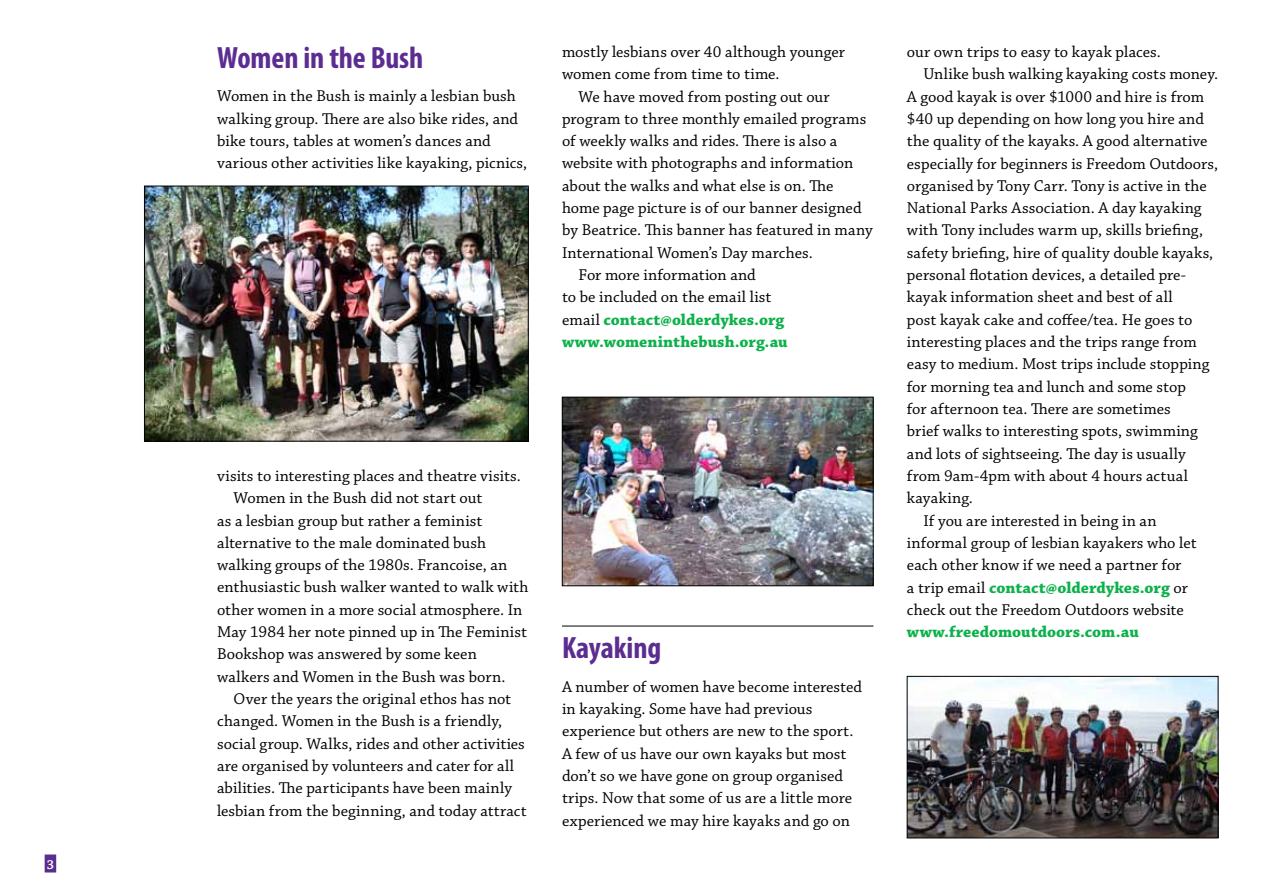
<style>
.page{position:relative;width:1263px;height:893px;background:#fff}
.page>*{position:absolute;margin:0;border:0;box-sizing:border-box;transform-origin:0 0}
.t1{font:700 condensed 30.9px "Myriad Pro";letter-spacing:-.005em;color:#5c2d91}
.t2{font:16.5px/22.4px "Chaparral Pro";letter-spacing:.005em;color:#000}
.t3{font:700 16.5px "Chaparral Pro";color:#0db14b}
.t4{font:600 13.5px "Chaparral Pro";color:#fff}
.s1{font-weight:400;color:#000}
</style>
<div class="page">
<hr style="left:562px;top:626px;width:311px;height:1px;background:#000">
<img style="left:146px;top:188px;width:380px;height:251px">
<div style="left:144px;top:186px;width:384px;height:255px;border:1px solid #000"></div>
<img style="left:909px;top:678px;width:307px;height:158px">
<div style="left:907px;top:676px;width:311px;height:162px;border:1px solid #000"></div>
<img style="left:564px;top:399px;width:307px;height:185px">
<div style="left:562px;top:397px;width:311px;height:189px;border:1px solid #000"></div>
<div style="left:45px;top:854px;width:11px;height:18px;background:#5c2d91"></div>
<p class="t4" style="left:47px;top:857px;width:9px">3</p>
<h1 class="t1" style="left:217px;top:38px;width:208px">Women in the Bush</h1>
<p class="t2" style="left:217px;top:86px;width:312px">Women in the Bush is mainly a lesbian bush walking group. There are also bike rides, and bike tours, tables at women’s dances and various other activities like kayaking, picnics,</p>
<p class="t2" style="left:562px;top:41px;width:284px">mostly lesbians over 40 although younger women come from time to time.</p>
<p class="t2" style="left:578px;top:86px;width:253px">We have moved from posting out our</p>
<p class="t2" style="left:562px;top:108px;width:306px">program to three monthly emailed programs</p>
<p class="t2" style="left:562px;top:130px;width:277px">of weekly walks and rides. There is also a</p>
<p class="t2" style="left:562px;top:153px;width:293px">website with photographs and information</p>
<p class="t2" style="left:562px;top:175px;width:273px">about the walks and what else is on. The</p>
<p class="t2" style="left:562px;top:197px;width:301px">home page picture is of our banner designed</p>
<p class="t2" style="left:562px;top:220px;width:312px">by Beatrice. This banner has featured in many</p>
<p class="t2" style="left:562px;top:242px;width:252px">International Women’s Day marches.</p>
<p class="t2" style="left:578px;top:264px;width:179px">For more information and</p>
<p class="t2" style="left:562px;top:287px;width:211px">to be included on the email list</p>
<p class="t3" style="left:562px;top:310px;width:224px"><span class="s1">email</span> contact@olderdykes.org</p>
<p class="t3" style="left:562px;top:332px;width:227px">www.womeninthebush.org.au</p>
<p class="t2" style="left:217px;top:465px;width:305px">visits to interesting places and theatre visits.</p>
<p class="t2" style="left:234px;top:487px;width:250px">Women in the Bush did not start out</p>
<p class="t2" style="left:217px;top:510px;width:267px">as a lesbian group but rather a feminist</p>
<p class="t2" style="left:217px;top:532px;width:271px">alternative to the male dominated bush</p>
<p class="t2" style="left:217px;top:554px;width:292px">walking groups of the 1980s. Francoise, an</p>
<p class="t2" style="left:217px;top:577px;width:313px">enthusiastic bush walker wanted to walk with</p>
<p class="t2" style="left:217px;top:599px;width:307px">other women in a more social atmosphere. In</p>
<p class="t2" style="left:217px;top:621px;width:311px">May 1984 her note pinned up in The Feminist</p>
<p class="t2" style="left:217px;top:644px;width:261px">Bookshop was answered by some keen</p>
<p class="t2" style="left:217px;top:666px;width:290px">walkers and Women in the Bush was born.</p>
<p class="t2" style="left:234px;top:688px;width:279px">Over the years the original ethos has not</p>
<p class="t2" style="left:217px;top:711px;width:287px">changed. Women in the Bush is a friendly,</p>
<p class="t2" style="left:217px;top:733px;width:309px">social group. Walks, rides and other activities</p>
<p class="t2" style="left:217px;top:755px;width:298px">are organised by volunteers and cater for all</p>
<p class="t2" style="left:217px;top:778px;width:296px">abilities. The participants have been mainly</p>
<p class="t2" style="left:217px;top:800px;width:311px">lesbian from the beginning, and today attract</p>
<h1 class="t1" style="left:562px;top:629px;width:101px">Kayaking</h1>
<p class="t2" style="left:562px;top:676px;width:302px">A number of women have become interested in kayaking. Some have had previous experience but others are new to the sport.<br>A few of us have our own kayaks but most don’t so we have gone on group organised trips. Now that some of us are a little more experienced we may hire kayaks and go on</p>
<p class="t2" style="left:907px;top:41px;width:255px">our own trips to easy to kayak places.</p>
<p class="t2" style="left:923px;top:63px;width:296px">Unlike bush walking kayaking costs money.</p>
<p class="t2" style="left:907px;top:86px;width:299px">A good kayak is over $1000 and hire is from</p>
<p class="t2" style="left:907px;top:108px;width:298px">$40 up depending on how long you hire and</p>
<p class="t2" style="left:907px;top:130px;width:302px">the quality of the kayaks. A good alternative</p>
<p class="t2" style="left:907px;top:153px;width:313px">especially for beginners is Freedom Outdoors,</p>
<p class="t2" style="left:907px;top:175px;width:301px">organised by Tony Carr. Tony is active in the</p>
<p class="t2" style="left:907px;top:197px;width:296px">National Parks Association. A day kayaking</p>
<p class="t2" style="left:907px;top:220px;width:298px">with Tony includes warm up, skills briefing,</p>
<p class="t2" style="left:907px;top:242px;width:308px">safety briefing, hire of quality double kayaks,</p>
<p class="t2" style="left:907px;top:264px;width:281px">personal flotation devices, a detailed pre-</p>
<p class="t2" style="left:907px;top:287px;width:267px">kayak information sheet and best of all</p>
<p class="t2" style="left:907px;top:309px;width:287px">post kayak cake and coffee/tea. He goes to</p>
<p class="t2" style="left:907px;top:331px;width:291px">interesting places and the trips range from</p>
<p class="t2" style="left:907px;top:354px;width:304px">easy to medium. Most trips include stopping</p>
<p class="t2" style="left:907px;top:376px;width:281px">for morning tea and lunch and some stop</p>
<p class="t2" style="left:907px;top:398px;width:265px">for afternoon tea. There are sometimes</p>
<p class="t2" style="left:907px;top:421px;width:292px">brief walks to interesting spots, swimming</p>
<p class="t2" style="left:907px;top:443px;width:280px">and lots of sightseeing. The day is usually</p>
<p class="t2" style="left:907px;top:465px;width:283px">from 9am-4pm with about 4 hours actual</p>
<p class="t2" style="left:907px;top:488px;width:67px">kayaking.</p>
<p class="t2" style="left:923px;top:510px;width:235px">If you are interested in being in an</p>
<p class="t2" style="left:907px;top:532px;width:291px">informal group of lesbian kayakers who let</p>
<p class="t2" style="left:907px;top:555px;width:276px">each other know if we need a partner for</p>
<p class="t3" style="left:907px;top:578px;width:283px"><span class="s1">a trip email</span> contact@olderdykes.org <span class="s1">or</span></p>
<p class="t2" style="left:907px;top:599px;width:278px">check out the Freedom Outdoors website</p>
<p class="t3" style="left:907px;top:622px;width:233px">www.freedomoutdoors.com.au</p>
</div>
